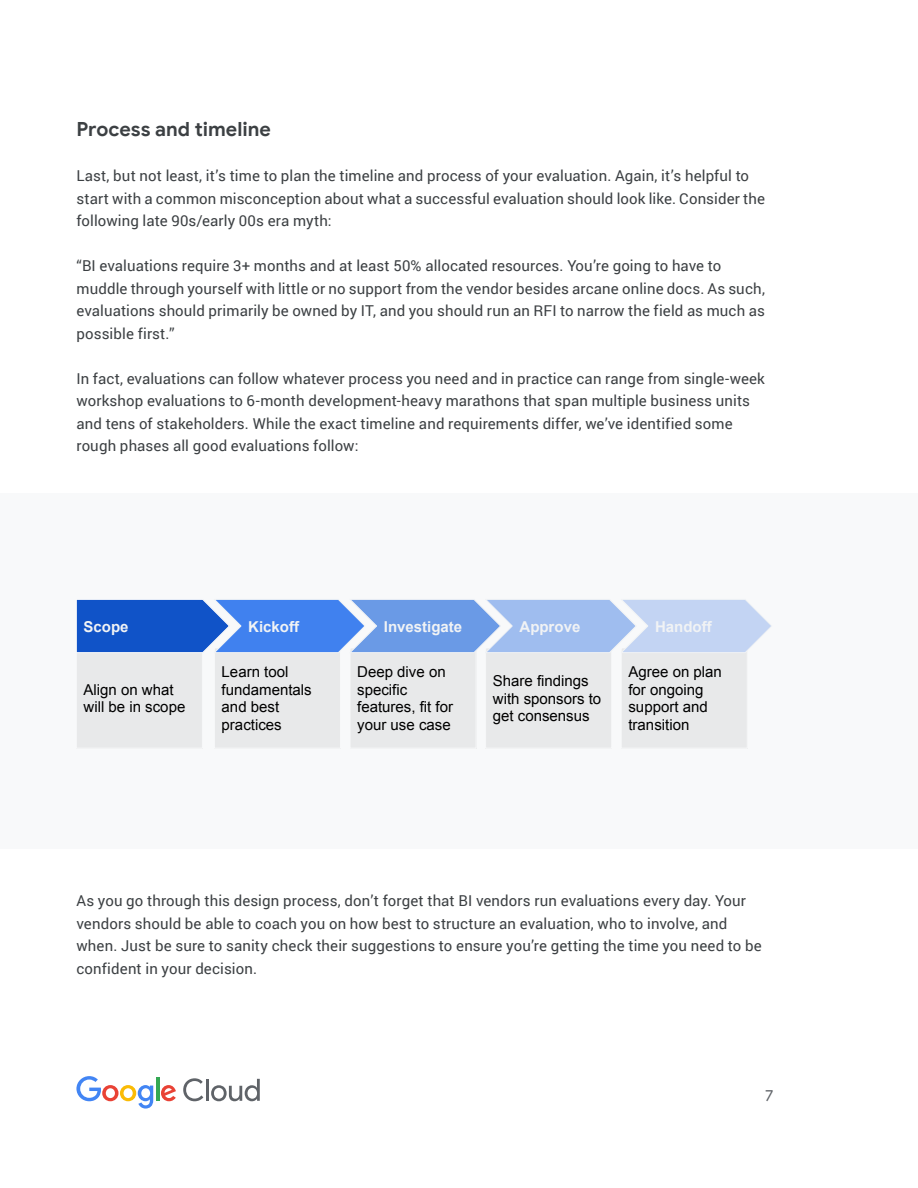
<style>
.page{position:relative;width:918px;height:1188px;background:#fff}
.page>*{position:absolute;margin:0;border:0;box-sizing:border-box;transform-origin:0 0}
.t1{font:700 19.5px "Google Sans";color:#3c4043}
.t2{font:15.75px "Google Sans";color:#5f6368}
.t3{font:15px/22.5px "Roboto";letter-spacing:.005em;color:#3c4043}
.t4{font:15px/17.7px "Arial";color:#000}
.t5{font:700 15px "Arial";color:#f8f9fa}
</style>
<div class="page">
<div style="left:0;top:493px;width:918px;height:356px;background:#f8f9fa"></div>
<svg style="left:76px;top:1076px;width:77px;height:33px"></svg>
<hr style="left:156px;top:1077px;width:3px;height:24px;background:#34a853">
<svg style="left:161px;top:1085px;width:15px;height:16px"></svg>
<svg style="left:183px;top:1078px;width:20px;height:23px"></svg>
<hr style="left:206px;top:1079px;width:3px;height:22px;background:#5f6368">
<svg style="left:211px;top:1079px;width:49px;height:22px"></svg>
<hr style="left:93px;top:618px;width:3px;height:144px;background:#fff">
<div style="left:76px;top:648px;width:126px;height:100px;background:#e8e9ea"></div>
<div style="left:76px;top:647px;width:127px;height:102px;border:1px solid #fff"></div>
<div style="left:214px;top:648px;width:126px;height:100px;background:#e8e9ea"></div>
<div style="left:214px;top:647px;width:127px;height:102px;border:1px solid #fff"></div>
<div style="left:350px;top:648px;width:126px;height:100px;background:#e8e9ea"></div>
<div style="left:486px;top:648px;width:126px;height:100px;background:#e8e9ea"></div>
<div style="left:485px;top:647px;width:127px;height:102px;border:1px solid #fff"></div>
<div style="left:621px;top:648px;width:126px;height:100px;background:#e8e9ea"></div>
<div style="left:621px;top:647px;width:127px;height:102px;border:1px solid #fff"></div>
<svg style="left:76px;top:599px;width:695px;height:54px;background:#7ba3e7"></svg>
<h1 class="t1" style="left:76px;top:117px;width:196px">Process and timeline</h1>
<p class="t3" style="left:76px;top:164px;width:690px">Last, but not least, it’s time to plan the timeline and process of your evaluation. Again, it’s helpful to start with a common misconception about what a successful evaluation should look like. Consider the following late 90s/early 00s era myth:</p>
<p class="t3" style="left:76px;top:254px;width:690px">“BI evaluations require 3+ months and at least 50% allocated resources. You’re going to have to muddle through yourself with little or no support from the vendor besides arcane online docs. As such, evaluations should primarily be owned by IT, and you should run an RFI to narrow the field as much as possible first.”</p>
<p class="t3" style="left:76px;top:367px;width:690px">In fact, evaluations can follow whatever process you need and in practice can range from single-week workshop evaluations to 6-month development-heavy marathons that span multiple business units and tens of stakeholders. While the exact timeline and requirements differ, we’ve identified some rough phases all good evaluations follow:</p>
<p class="t5" style="left:84px;top:616px;width:47px">Scope</p>
<p class="t5" style="left:248px;top:616px;width:52px">Kickoff</p>
<p class="t5" style="left:384px;top:616px;width:80px">Investigate</p>
<p class="t5" style="left:519px;top:616px;width:62px">Approve</p>
<p class="t5" style="left:655px;top:616px;width:58px">Handoff</p>
<p class="t4" style="left:84px;top:681px;width:103px">Align on what will be in scope</p>
<p class="t4" style="left:222px;top:663px;width:92px">Learn tool fundamentals and best practices</p>
<p class="t4" style="left:357px;top:663px;width:97px">Deep dive on specific features, fit for your use case</p>
<p class="t4" style="left:493px;top:672px;width:110px">Share findings with sponsors to get consensus</p>
<p class="t4" style="left:628px;top:663px;width:95px">Agree on plan for ongoing support and transition</p>
<p class="t3" style="left:76px;top:889px;width:687px">As you go through this design process, don’t forget that BI vendors run evaluations every day. Your vendors should be able to coach you on how best to structure an evaluation, who to involve, and when. Just be sure to sanity check their suggestions to ensure you’re getting the time you need to be confident in your decision.</p>
<p class="t2" style="left:765px;top:1085px;width:10px">7</p>
</div>
